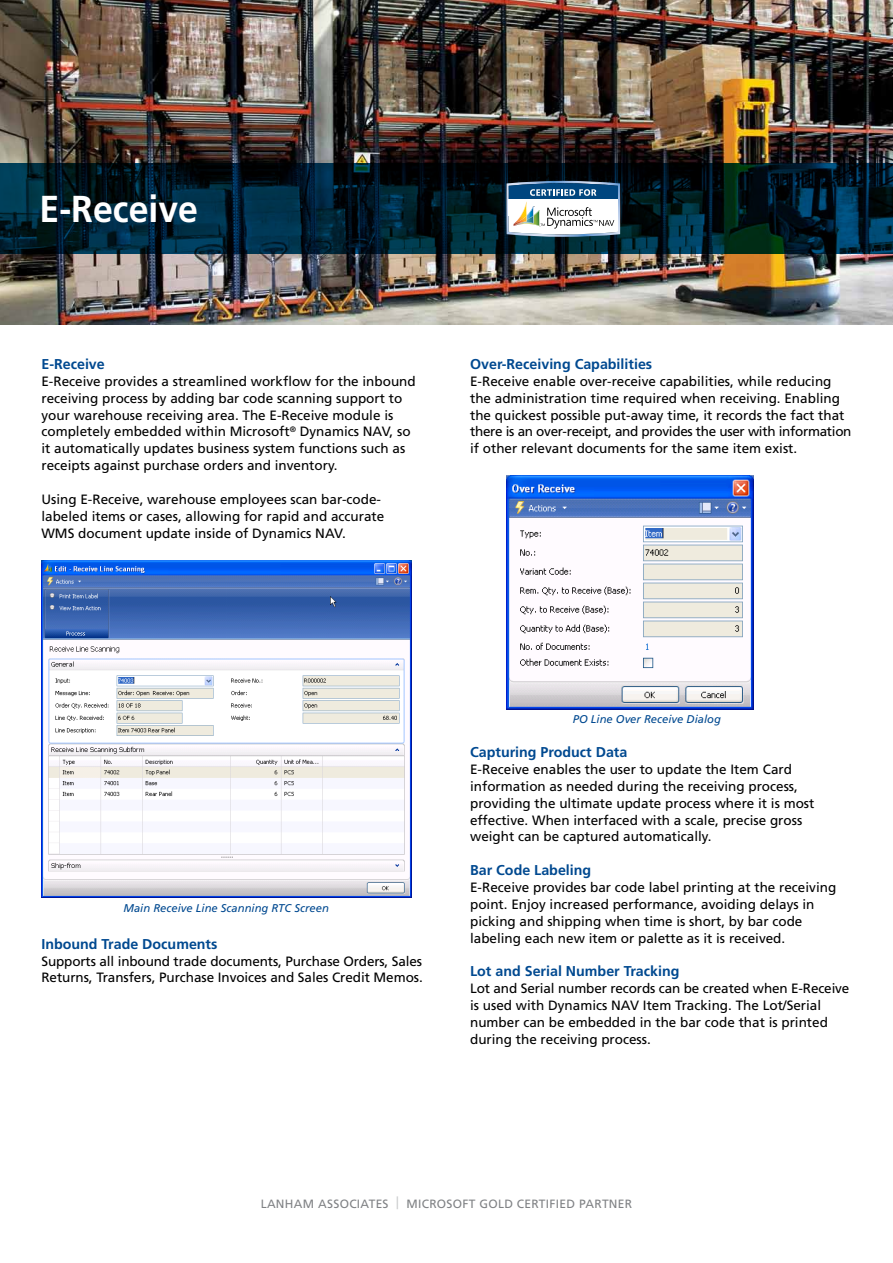
<style>
.page{position:relative;width:893px;height:1263px;background:#fff}
.page>*{position:absolute;margin:0;border:0;box-sizing:border-box;transform-origin:0 0}
.t1{font:700 37.5px "Frutiger";color:#fff;scale:.95 1}
.t2{font:700 14.25px "Frutiger";color:#004990}
.t3{font:13.5px/16.8px "Frutiger";color:#000}
.t4{font:12px "Frutiger";letter-spacing:.025em;color:#808285}
.t5{font:italic 11.25px "Frutiger";color:#004990}
.s1{font-size:16.8px;color:#c7c8ca}
</style>
<div class="page">
<img style="left:0;top:0;width:893px;height:324px">
<svg style="left:0;top:164px;width:893px;height:90px"></svg>
<img style="left:41px;top:561px;width:370px;height:337px">
<img style="left:506px;top:181px;width:114px;height:56px">
<img style="left:506px;top:476px;width:248px;height:233px">
<h1 class="t1" style="left:40px;top:187px;width:168px">E-Receive</h1>
<p class="t2" style="left:41px;top:356px;width:65px">E-Receive</p>
<p class="t3" style="left:41px;top:372px;width:376px">E-Receive provides a streamlined workflow for the inbound receiving process by adding bar code scanning support to your warehouse receiving area. The E-Receive module is completely embedded within Microsoft<sup>®</sup> Dynamics NAV, so it automatically updates business system functions such as receipts against purchase orders and inventory.</p>
<p class="t3" style="left:41px;top:491px;width:344px">Using E-Receive, warehouse employees scan bar-code&shy;labeled items or cases, allowing for rapid and accurate<br>WMS document update inside of Dynamics NAV.</p>
<p class="t2" style="left:470px;top:356px;width:184px">Over-Receiving Capabilities</p>
<p class="t3" style="left:470px;top:372px;width:383px">E-Receive enable over-receive capabilities, while reducing the administration time required when receiving. Enabling the quickest possible put-away time, it records the fact that there is an over-receipt, and provides the user with information if other relevant documents for the same item exist.</p>
<p class="t5" style="left:123px;top:901px;width:207px">Main Receive Line Scanning RTC Screen</p>
<p class="t2" style="left:41px;top:935px;width:178px">Inbound Trade Documents</p>
<p class="t3" style="left:41px;top:952px;width:383px">Supports all inbound trade documents, Purchase Orders, Sales<br>Returns, Transfers, Purchase Invoices and Sales Credit Memos.</p>
<p class="t5" style="left:573px;top:712px;width:150px">PO Line Over Receive Dialog</p>
<p class="t2" style="left:470px;top:744px;width:159px">Capturing Product Data</p>
<p class="t3" style="left:470px;top:761px;width:346px">E-Receive enables the user to update the Item Card information as needed during the receiving process, providing the ultimate update process where it is most effective. When interfaced with a scale, precise gross weight can be captured automatically.</p>
<p class="t2" style="left:470px;top:862px;width:123px">Bar Code Labeling</p>
<p class="t3" style="left:470px;top:879px;width:368px">E-Receive provides bar code label printing at the receiving point. Enjoy increased performance, avoiding delays in picking and shipping when time is short, by bar code labeling each new item or palette as it is received.</p>
<p class="t2" style="left:470px;top:963px;width:211px">Lot and Serial Number Tracking</p>
<p class="t3" style="left:470px;top:980px;width:381px">Lot and Serial number records can be created when E-Receive is used with Dynamics NAV Item Tracking. The Lot/Serial number can be embedded in the bar code that is printed during the receiving process.</p>
<p class="t4" style="left:261px;top:1197px;width:373px">LANHAM ASSOCIATES <span class="s1">|</span> MICROSOFT GOLD CERTIFIED PARTNER</p>
</div>
